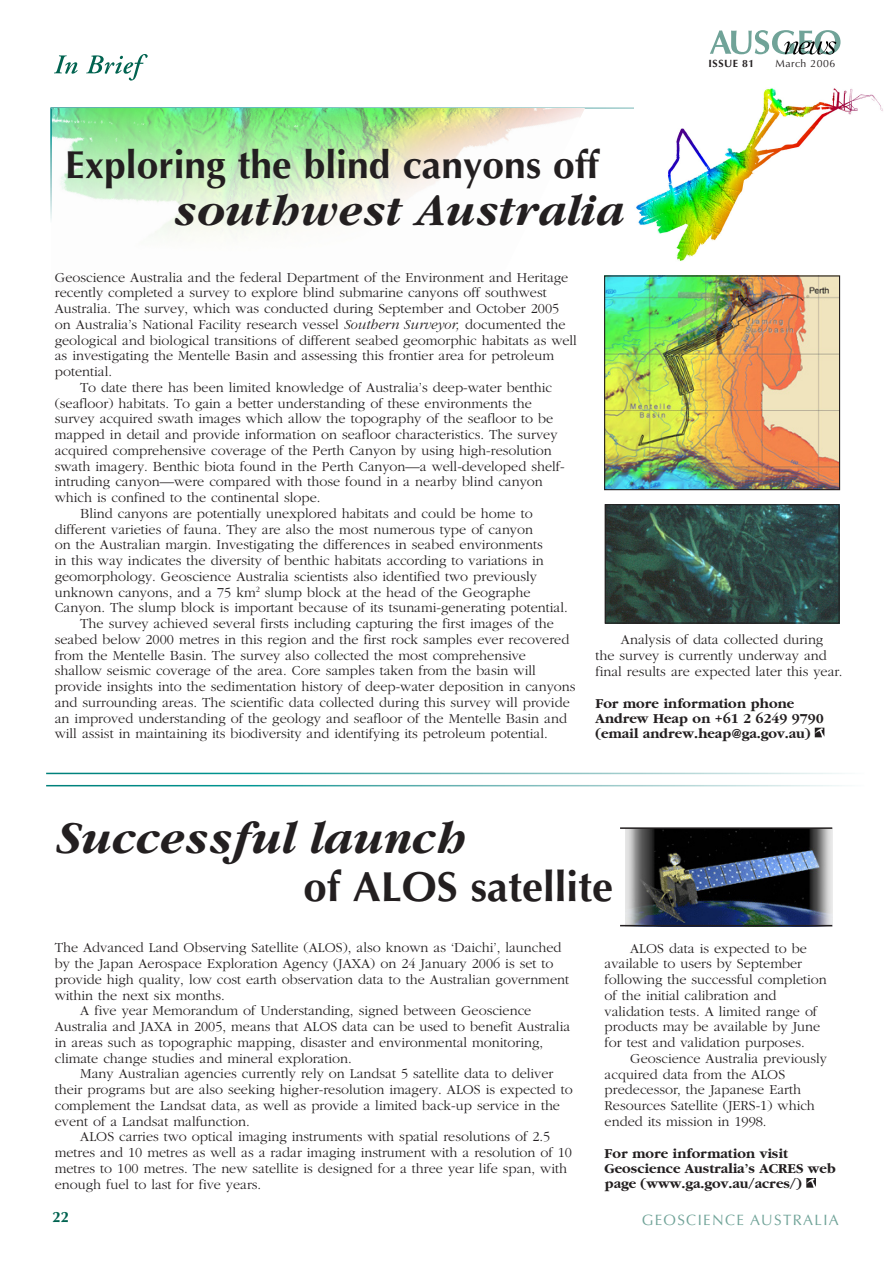
<style>
.page{position:relative;width:893px;height:1263px;background:#fff}
.page>*{position:absolute;margin:0;border:0;box-sizing:border-box;transform-origin:0 0}
.t1{font:italic 700 48px "Garamond";color:#231f20}
.t2{font:italic 700 46.5px "Garamond";color:#231f20}
.t3{font:700 42px "Optima";color:#231f20}
.t4{font:700 39px "Optima";color:#231f20}
.t5{font:15px "Optima";letter-spacing:.09em;color:#70a398}
.t6{font:700 15px "Optima";color:#006350}
.t7{font:300 14.25px/15.8px "Garamond";color:#231f20}
.t8{font:700 14.25px/15px "Garamond";color:#231f20}
.t9{font:10.5px "Optima";letter-spacing:.05em;color:#231f20}
.t10{font:700 10.5px "Optima";letter-spacing:.05em;color:#231f20}
.s1{font-style:italic}
</style>
<div class="page">
<svg style="left:710px;top:30px;width:130px;height:25px"></svg>
<svg style="left:54px;top:54px;width:94px;height:27px"></svg>
<img style="left:636px;top:88px;width:247px;height:173px">
<img style="left:52px;top:109px;width:532px;height:127px">
<img style="left:626px;top:829px;width:206px;height:96px">
<hr style="left:620px;top:925px;width:212px;height:1px;background:#231f20">
<hr style="left:620px;top:827px;width:212px;height:2px;background:#231f20">
<svg style="left:806px;top:1178px;width:10px;height:10px"></svg>
<svg style="left:815px;top:728px;width:9px;height:9px"></svg>
<img style="left:607px;top:506px;width:231px;height:116px">
<div style="left:605px;top:504px;width:235px;height:120px;border:1px solid #231f20"></div>
<img style="left:606px;top:277px;width:232px;height:211px">
<div style="left:604px;top:275px;width:236px;height:215px;border:1px solid #231f20"></div>
<h3 class="t4" style="left:65px;top:143px;width:535px">Exploring the blind canyons off</h3>
<h2 class="t2" style="left:173px;top:185px;width:452px">southwest Australia</h2>
<p class="t10" style="left:709px;top:57px;width:47px">ISSUE 81</p>
<p class="t9" style="left:775px;top:57px;width:61px">March 2006</p>
<p class="t7" style="left:55px;top:269px;width:515px">Geoscience Australia and the federal Department of the Environment and Heritage</p>
<p class="t7" style="left:55px;top:285px;width:493px">recently completed a survey to explore blind submarine canyons off southwest</p>
<p class="t7" style="left:55px;top:301px;width:506px">Australia. The survey, which was conducted during September and October 2005</p>
<p class="t7" style="left:55px;top:317px;width:512px">on Australia’s National Facility research vessel <span class="s1">Southern Surveyor,</span> documented the</p>
<p class="t7" style="left:55px;top:332px;width:524px">geological and biological transitions of different seabed geomorphic habitats as well</p>
<p class="t7" style="left:55px;top:348px;width:501px">as investigating the Mentelle Basin and assessing this frontier area for petroleum</p>
<p class="t7" style="left:55px;top:364px;width:59px">potential.</p>
<p class="t7" style="left:80px;top:380px;width:473px">To date there has been limited knowledge of Australia’s deep-water benthic</p>
<p class="t7" style="left:55px;top:395px;width:479px">(seafloor) habitats. To gain a better understanding of these environments the</p>
<p class="t7" style="left:55px;top:411px;width:500px">survey acquired swath images which allow the topography of the seafloor to be</p>
<p class="t7" style="left:55px;top:427px;width:504px">mapped in detail and provide information on seafloor characteristics. The survey</p>
<p class="t7" style="left:55px;top:443px;width:498px">acquired comprehensive coverage of the Perth Canyon by using high-resolution</p>
<p class="t7" style="left:55px;top:458px;width:511px">swath imagery. Benthic biota found in the Perth Canyon—a well-developed shelf-</p>
<p class="t7" style="left:55px;top:474px;width:490px">intruding canyon—were compared with those found in a nearby blind canyon</p>
<p class="t7" style="left:55px;top:490px;width:267px">which is confined to the continental slope.</p>
<p class="t7" style="left:80px;top:506px;width:454px">Blind canyons are potentially unexplored habitats and could be home to</p>
<p class="t7" style="left:55px;top:521px;width:480px">different varieties of fauna. They are also the most numerous type of canyon</p>
<p class="t7" style="left:55px;top:537px;width:489px">on the Australian margin. Investigating the differences in seabed environments</p>
<p class="t7" style="left:55px;top:553px;width:491px">in this way indicates the diversity of benthic habitats according to variations in</p>
<p class="t7" style="left:55px;top:569px;width:484px">geomorphology. Geoscience Australia scientists also identified two previously</p>
<p class="t7" style="left:55px;top:584px;width:477px">unknown canyons, and a 75 km<sup>2</sup> slump block at the head of the Geographe</p>
<p class="t7" style="left:55px;top:600px;width:514px">Canyon. The slump block is important because of its tsunami-generating potential.</p>
<p class="t7" style="left:80px;top:616px;width:475px">The survey achieved several firsts including capturing the first images of the</p>
<p class="t7" style="left:55px;top:632px;width:516px">seabed below 2000 metres in this region and the first rock samples ever recovered</p>
<p class="t7" style="left:55px;top:647px;width:473px">from the Mentelle Basin. The survey also collected the most comprehensive</p>
<p class="t7" style="left:55px;top:663px;width:482px">shallow seismic coverage of the area. Core samples taken from the basin will</p>
<p class="t7" style="left:55px;top:679px;width:522px">provide insights into the sedimentation history of deep-water deposition in canyons</p>
<p class="t7" style="left:55px;top:695px;width:516px">and surrounding areas. The scientific data collected during this survey will provide</p>
<p class="t7" style="left:55px;top:710px;width:514px">an improved understanding of the geology and seafloor of the Mentelle Basin and</p>
<p class="t7" style="left:55px;top:726px;width:495px">will assist in maintaining its biodiversity and identifying its petroleum potential.</p>
<p class="t7" style="left:595px;top:632px;width:248px;text-indent:26px">Analysis of data collected during the survey is currently underway and final results are expected later this year.</p>
<p class="t8" style="left:595px;top:696px;width:230px">For more information phone<br>Andrew Heap on +61 2 6249 9790 (email andrew.heap@ga.gov.au)</p>
<h1 class="t1" style="left:55px;top:811px;width:412px">Successful launch</h1>
<h3 class="t3" style="left:303px;top:862px;width:311px">of ALOS satellite</h3>
<p class="t7" style="left:55px;top:940px;width:508px">The Advanced Land Observing Satellite (ALOS), also known as ‘Daichi’, launched</p>
<p class="t7" style="left:55px;top:956px;width:500px">by the Japan Aerospace Exploration Agency (JAXA) on 24 January 2006 is set to</p>
<p class="t7" style="left:55px;top:972px;width:516px">provide high quality, low cost earth observation data to the Australian government</p>
<p class="t7" style="left:55px;top:987px;width:171px">within the next six months.</p>
<p class="t7" style="left:80px;top:1003px;width:453px">A five year Memorandum of Understanding, signed between Geoscience</p>
<p class="t7" style="left:55px;top:1019px;width:517px">Australia and JAXA in 2005, means that ALOS data can be used to benefit Australia</p>
<p class="t7" style="left:55px;top:1035px;width:490px">in areas such as topographic mapping, disaster and environmental monitoring,</p>
<p class="t7" style="left:55px;top:1050px;width:298px">climate change studies and mineral exploration.</p>
<p class="t7" style="left:80px;top:1066px;width:475px">Many Australian agencies currently rely on Landsat 5 satellite data to deliver</p>
<p class="t7" style="left:55px;top:1082px;width:519px">their programs but are also seeking higher-resolution imagery. ALOS is expected to</p>
<p class="t7" style="left:55px;top:1098px;width:507px">complement the Landsat data, as well as provide a limited back-up service in the</p>
<p class="t7" style="left:55px;top:1113px;width:197px">event of a Landsat malfunction.</p>
<p class="t7" style="left:80px;top:1129px;width:472px">ALOS carries two optical imaging instruments with spatial resolutions of 2.5</p>
<p class="t7" style="left:55px;top:1145px;width:519px">metres and 10 metres as well as a radar imaging instrument with a resolution of 10</p>
<p class="t7" style="left:55px;top:1161px;width:514px">metres to 100 metres. The new satellite is designed for a three year life span, with</p>
<p class="t7" style="left:55px;top:1176px;width:208px">enough fuel to last for five years.</p>
<p class="t7" style="left:605px;top:940px;width:224px;text-indent:26px">ALOS data is expected to be available to users by September following the successful completion of the initial calibration and validation tests. A limited range of products may be available by June for test and validation purposes.</p>
<p class="t7" style="left:605px;top:1051px;width:224px;text-indent:26px">Geoscience Australia previously acquired data from the ALOS predecessor, the Japanese Earth<br>Resources Satellite (JERS-1) which ended its mission in 1998.</p>
<p class="t8" style="left:605px;top:1146px;width:232px">For more information visit<br>Geoscience Australia’s ACRES web page (www.ga.gov.au/acres/)</p>
<p class="t6" style="left:52px;top:1208px;width:18px">22</p>
<p class="t5" style="left:642px;top:1211px;width:199px">GEOSCIENCE AUSTRALIA</p>
</div>
